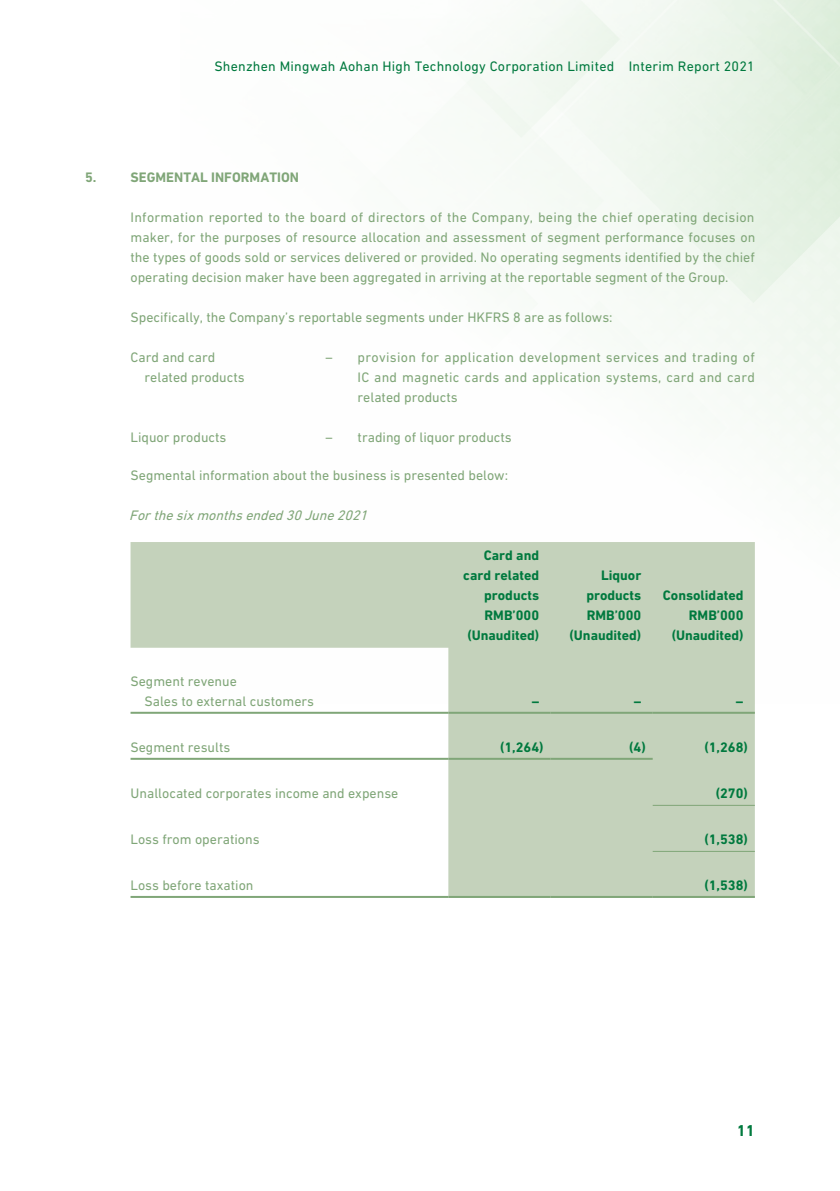
<style>
.page{position:relative;width:840px;height:1191px;background:#fff}
.page>*{position:absolute;margin:0;border:0;box-sizing:border-box;transform-origin:0 0}
.t1{font:700 16px "DIN Next LT Pro";color:#00793e}
.t2{font:14px/20px "DIN Next LT Pro";color:#80a678;text-align:justify}
.t3{font:700 14px/20px "DIN Next LT Pro";color:#00793e;text-align:right}
.t4{font:14px "DIN Next LT Pro";letter-spacing:.015em;color:#00793e}
.t5{font:italic 14px "DIN Next LT Pro";color:#80a678}
.t6{font:700 14px "DIN Next LT Pro";color:#80a678}
</style>
<div class="page">
<svg style="left:130px;top:542px;width:624px;height:354px;fill:#c4d2bb"></svg>
<hr style="left:130px;top:712px;width:318px;height:2px;background:#80a678">
<hr style="left:448px;top:712px;width:102px;height:2px;background:#80a678">
<hr style="left:550px;top:712px;width:102px;height:2px;background:#80a678">
<hr style="left:652px;top:712px;width:102px;height:2px;background:#80a678">
<hr style="left:130px;top:758px;width:318px;height:2px;background:#80a678">
<hr style="left:448px;top:758px;width:102px;height:2px;background:#80a678">
<hr style="left:550px;top:758px;width:102px;height:2px;background:#80a678">
<hr style="left:652px;top:805px;width:102px;height:1px;background:#80a678">
<hr style="left:652px;top:851px;width:102px;height:1px;background:#80a678">
<hr style="left:130px;top:896px;width:318px;height:2px;background:#80a678">
<hr style="left:448px;top:896px;width:102px;height:2px;background:#80a678">
<hr style="left:550px;top:896px;width:102px;height:2px;background:#80a678">
<hr style="left:652px;top:896px;width:102px;height:2px;background:#80a678">
<p class="t4" style="left:214px;top:58px;width:541px">Shenzhen Mingwah Aohan High Technology Corporation Limited Interim Report 2021</p>
<p class="t6" style="left:85px;top:169px;width:13px">5.</p>
<p class="t6" style="left:130px;top:169px;width:170px">SEGMENTAL INFORMATION</p>
<p class="t2" style="left:130px;top:207px;width:626px">Information reported to the board of directors of the Company, being the chief operating decision maker, for the purposes of resource allocation and assessment of segment performance focuses on the types of goods sold or services delivered or provided. No operating segments identified by the chief operating decision maker have been aggregated in arriving at the reportable segment of the Group.</p>
<p class="t2" style="left:130px;top:307px;width:483px">Specifically, the Company’s reportable segments under HKFRS 8 are as follows:</p>
<p class="t2" style="left:144px;top:347px;width:102px;text-indent:-14px">Card and card related products</p>
<p class="t2" style="left:357px;top:347px;width:398px;text-indent:-32px">– provision for application development services and trading of IC and magnetic cards and application systems, card and card related products</p>
<p class="t2" style="left:130px;top:427px;width:97px">Liquor products</p>
<p class="t2" style="left:325px;top:427px;width:188px">– trading of liquor products</p>
<p class="t2" style="left:130px;top:465px;width:379px">Segmental information about the business is presented below:</p>
<p class="t5" style="left:129px;top:507px;width:244px">Forthesixmonthsended30June2021</p>
<p class="t3" style="left:463px;top:545px;width:77px">Card and card related products</p>
<p class="t3" style="left:586px;top:565px;width:56px">Liquor products</p>
<p class="t3" style="left:662px;top:585px;width:82px">Consolidated</p>
<p class="t2" style="left:144px;top:670px;width:171px;text-indent:-14px">Segment revenue<br>Sales to external customers</p>
<p class="t3" style="left:484px;top:605px;width:56px">RMB’000</p>
<p class="t3" style="left:586px;top:605px;width:56px">RMB’000</p>
<p class="t3" style="left:688px;top:605px;width:56px">RMB’000</p>
<p class="t3" style="left:467px;top:625px;width:73px">(Unaudited)</p>
<p class="t3" style="left:569px;top:625px;width:73px">(Unaudited)</p>
<p class="t3" style="left:671px;top:625px;width:73px">(Unaudited)</p>
<p class="t3" style="left:531px;top:690px;width:9px">–</p>
<p class="t3" style="left:633px;top:690px;width:9px">–</p>
<p class="t3" style="left:735px;top:690px;width:9px">–</p>
<p class="t2" style="left:130px;top:736px;width:101px">Segment results</p>
<p class="t3" style="left:500px;top:736px;width:45px">(1,264)</p>
<p class="t3" style="left:628px;top:736px;width:18px">(4)</p>
<p class="t3" style="left:704px;top:736px;width:45px">(1,268)</p>
<p class="t2" style="left:130px;top:782px;width:269px">Unallocated corporates income and expense</p>
<p class="t3" style="left:715px;top:782px;width:34px">(270)</p>
<p class="t2" style="left:130px;top:828px;width:130px">Loss from operations</p>
<p class="t3" style="left:704px;top:829px;width:45px">(1,538)</p>
<p class="t2" style="left:130px;top:874px;width:124px">Loss before taxation</p>
<p class="t3" style="left:704px;top:875px;width:45px">(1,538)</p>
<p class="t1" style="left:736px;top:1121px;width:20px">11</p>
</div>
